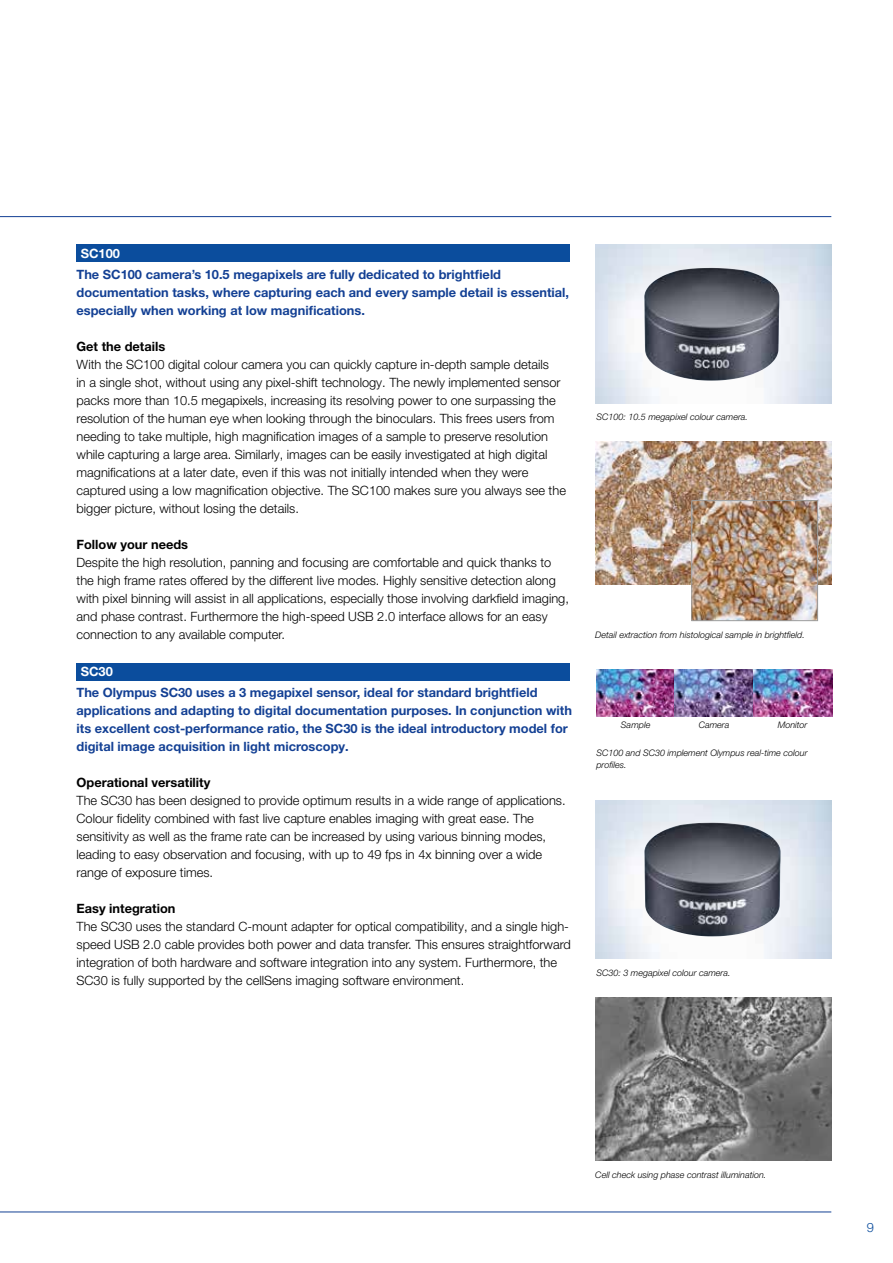
<style>
.page{position:relative;width:893px;height:1263px;background:#fff}
.page>*{position:absolute;margin:0;border:0;box-sizing:border-box;transform-origin:0 0}
.t1{font:300 12.9px/18px "Helvetica Neue LT Pro";color:#000}
.t2{font:700 12.9px/18px "Helvetica Neue LT Pro";color:#134094}
.t3{font:700 12.9px "Helvetica Neue LT Pro";color:#000}
.t4{font:700 12.9px "Helvetica Neue LT Pro";color:#fff}
.t5{font:300 12.9px "Helvetica Neue LT Pro";color:#0b4d9d}
.t6{font:italic 300 9px/12px "Helvetica Neue LT Pro";color:#000}
</style>
<div class="page">
<hr style="left:0;top:1212px;width:831px;height:1px;background:#134094">
<hr style="left:0;top:216px;width:831px;height:1px;background:#134094">
<div style="left:77px;top:244px;width:493px;height:18px;background:#0b4d9d"></div>
<div style="left:77px;top:663px;width:493px;height:17px;background:#0b4d9d"></div>
<img style="left:596px;top:669px;width:236px;height:48px">
<img style="left:595px;top:997px;width:236px;height:163px">
<img style="left:644px;top:268px;width:135px;height:113px">
<img style="left:595px;top:442px;width:236px;height:142px">
<img style="left:693px;top:502px;width:123px;height:117px">
<div style="left:691px;top:500px;width:127px;height:121px;border:1px solid #9c9d9d"></div>
<img style="left:644px;top:823px;width:137px;height:113px">
<p class="t4" style="left:81px;top:245px;width:41px">SC100</p>
<p class="t2" style="left:77px;top:265px;width:494px">The SC100 camera’s 10.5 megapixels are fully dedicated to brightfield documentation tasks, where capturing each and every sample detail is essential, especially when working at low magnifications.</p>
<p class="t3" style="left:77px;top:338px;width:90px">Get the details</p>
<p class="t1" style="left:77px;top:355px;width:491px">With the SC100 digital colour camera you can quickly capture in-depth sample details<br>in a single shot, without using any pixel-shift technology. The newly implemented sensor packs more than 10.5 megapixels, increasing its resolving power to one surpassing the resolution of the human eye when looking through the binoculars. This frees users from needing to take multiple, high magnification images of a sample to preserve resolution while capturing a large area. Similarly, images can be easily investigated at high digital magnifications at a later date, even if this was not initially intended when they were captured using a low magnification objective. The SC100 makes sure you always see the bigger picture, without losing the details.</p>
<p class="t3" style="left:77px;top:536px;width:113px">Follow your needs</p>
<p class="t1" style="left:77px;top:553px;width:494px">Despite the high resolution, panning and focusing are comfortable and quick thanks to the high frame rates offered by the different live modes. Highly sensitive detection along with pixel binning will assist in all applications, especially those involving darkfield imaging, and phase contrast. Furthermore the high-speed USB 2.0 interface allows for an easy connection to any available computer.</p>
<p class="t4" style="left:81px;top:663px;width:34px">SC30</p>
<p class="t2" style="left:77px;top:683px;width:497px">The Olympus SC30 uses a 3 megapixel sensor, ideal for standard brightfield applications and adapting to digital documentation purposes. In conjunction with its excellent cost-performance ratio, the SC30 is the ideal introductory model for digital image acquisition in light microscopy.</p>
<p class="t3" style="left:77px;top:774px;width:135px">Operational versatility</p>
<p class="t1" style="left:77px;top:791px;width:491px">The SC30 has been designed to provide optimum results in a wide range of applications.<br>Colour fidelity combined with fast live capture enables imaging with great ease. The sensitivity as well as the frame rate can be increased by using various binning modes, leading to easy observation and focusing, with up to 49 fps in 4x binning over a wide range of exposure times.</p>
<p class="t3" style="left:77px;top:900px;width:101px">Easy integration</p>
<p class="t1" style="left:77px;top:917px;width:496px">The SC30 uses the standard C-mount adapter for optical compatibility, and a single high&shy;speed USB 2.0 cable provides both power and data transfer. This ensures straightforward integration of both hardware and software integration into any system. Furthermore, the SC30 is fully supported by the cellSens imaging software environment.</p>
<p class="t6" style="left:596px;top:411px;width:153px">SC100: 10.5 megapixel colour camera.</p>
<p class="t6" style="left:595px;top:629px;width:211px">Detail extraction from histological sample in brightfield.</p>
<p class="t6" style="left:621px;top:719px;width:31px">Sample</p>
<p class="t6" style="left:699px;top:719px;width:32px">Camera</p>
<p class="t6" style="left:778px;top:719px;width:31px">Monitor</p>
<p class="t6" style="left:596px;top:747px;width:213px">SC100 and SC30 implement Olympus real-time colour profiles.</p>
<p class="t6" style="left:596px;top:967px;width:136px">SC30: 3 megapixel colour camera.</p>
<p class="t6" style="left:595px;top:1168px;width:173px">Cell check using phase contrast illumination.</p>
<p class="t5" style="left:867px;top:1219px;width:9px">9</p>
</div>
